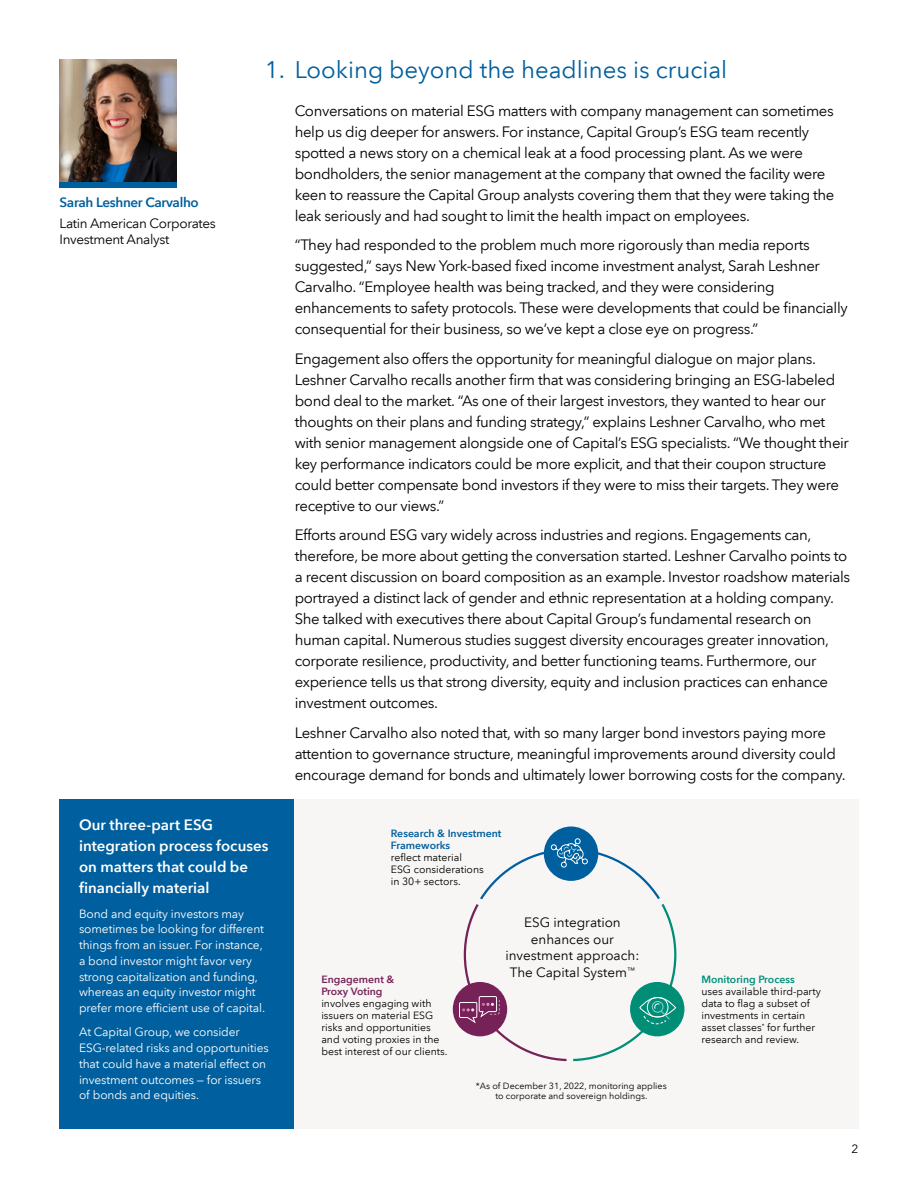
<style>
.page{position:relative;width:918px;height:1188px;background:#fff}
.page>*{position:absolute;margin:0;border:0;box-sizing:border-box;transform-origin:0 0}
.Heading_H4{font:24px "Avenir Next LT Com";color:#005f9e}
.Body_Copy{font:15px/21px "Avenir Next LT Com";letter-spacing:-.025em;color:#000}
.sidebar_H5{font:600 15px/21px "Avenir Next LT Com";color:#fff}
.Body_Copy-2{font:13.5px/16.5px "Avenir Next LT Com";color:#000;text-align:center}
.Body_Copy-3{font:13.5px/16.2px "Avenir Next LT Com";letter-spacing:-.025em;color:#000}
.Body_Copy-4{font:600 13.5px "Avenir Next LT Com";letter-spacing:-.025em;color:#005f9e}
.Notes_Body_copy{font:12px/15.8px "Avenir Next LT Com";letter-spacing:-.01em;color:#fff}
.t1{font:12px "Avenir Next LT Com";color:#000}
.Body_Copy-5{font:10.5px/12px "Avenir Next LT Com";color:#000}
.Body_Copy-6{font:9px/10.5px "Avenir Next LT Com";color:#000;text-align:center}
.s1{font-weight:600;color:#005f9e}
.s2{font-weight:600;color:#762157}
.s3{font-weight:600;color:#008e77}
</style>
<div class="page">
<div style="left:60px;top:799px;width:798px;height:330px;background:#f7f6f5"></div>
<div style="left:544px;top:827px;width:54px;height:54px;background:#005f9e;border-radius:50%"></div>
<div style="left:453px;top:982px;width:54px;height:54px;background:#762157;border-radius:50%"></div>
<div style="left:630px;top:982px;width:54px;height:54px;background:#008e77;border-radius:50%"></div>
<svg style="left:459px;top:838px;width:217px;height:223px"></svg>
<img style="left:60px;top:60px;width:117px;height:122px">
<div style="left:60px;top:182px;width:117px;height:5px;background:#005f9e"></div>
<div style="left:60px;top:799px;width:234px;height:329px;background:#005f9e"></div>
<p class="Body_Copy-4" style="left:60px;top:194px;width:141px">Sarah Leshner Carvalho</p>
<p class="Body_Copy-3" style="left:60px;top:215px;width:158px">Latin American Corporates<br>Investment Analyst</p>
<h4 class="Heading_H4" style="left:265px;top:55px;width:464px">1. Looking beyond the headlines is crucial</h4>
<p class="Body_Copy" style="left:295px;top:100px;width:541px">Conversations on material ESG matters with company management can sometimes help us dig deeper for answers. For instance, Capital Group’s ESG team recently spotted a news story on a chemical leak at a food processing plant. As we were bondholders, the senior management at the company that owned the facility were keen to reassure the Capital Group analysts covering them that they were taking the leak seriously and had sought to limit the health impact on employees.</p>
<p class="Body_Copy" style="left:295px;top:234px;width:555px">“They had responded to the problem much more rigorously than media reports suggested,” says New York-based fixed income investment analyst, Sarah Leshner Carvalho. “Employee health was being tracked, and they were considering enhancements to safety protocols. These were developments that could be financially consequential for their business, so we’ve kept a close eye on progress.”</p>
<p class="Body_Copy" style="left:295px;top:348px;width:556px">Engagement also offers the opportunity for meaningful dialogue on major plans.<br>Leshner Carvalho recalls another firm that was considering bringing an ESG-labeled bond deal to the market. “As one of their largest investors, they wanted to hear our thoughts on their plans and funding strategy,” explains Leshner Carvalho, who met with senior management alongside one of Capital’s ESG specialists. “We thought their key performance indicators could be more explicit, and that their coupon structure could better compensate bond investors if they were to miss their targets. They were receptive to our views.”</p>
<p class="Body_Copy" style="left:295px;top:524px;width:557px">Efforts around ESG vary widely across industries and regions. Engagements can, therefore, be more about getting the conversation started. Leshner Carvalho points to a recent discussion on board composition as an example. Investor roadshow materials portrayed a distinct lack of gender and ethnic representation at a holding company.<br>She talked with executives there about Capital Group’s fundamental research on human capital. Numerous studies suggest diversity encourages greater innovation, corporate resilience, productivity, and better functioning teams. Furthermore, our experience tells us that strong diversity, equity and inclusion practices can enhance investment outcomes.</p>
<p class="Body_Copy" style="left:295px;top:722px;width:553px">Leshner Carvalho also noted that, with so many larger bond investors paying more attention to governance structure, meaningful improvements around diversity could encourage demand for bonds and ultimately lower borrowing costs for the company.</p>
<h5 class="sidebar_H5" style="left:79px;top:815px;width:191px">Our three-part ESG integration process focuses on matters that could be financially material</h5>
<p class="Notes_Body_copy" style="left:79px;top:906px;width:188px">Bond and equity investors may sometimes be looking for different things from an issuer. For instance, a bond investor might favor very strong capitalization and funding, whereas an equity investor might prefer more efficient use of capital.</p>
<p class="Notes_Body_copy" style="left:79px;top:1024px;width:191px">At Capital Group, we consider<br>ESG-related risks and opportunities that could have a material effect on investment outcomes — for issuers of bonds and equities.</p>
<p class="Body_Copy-5" style="left:391px;top:827px;width:112px"><span class="s1">Research &amp; Investment<br>Frameworks<br></span>reflect material<br>ESG considerations<br>in 30+ sectors.</p>
<p class="Body_Copy-5" style="left:321px;top:973px;width:128px"><span class="s2">Engagement &amp;<br>Proxy Voting<br></span>involves engaging with issuers on material ESG risks and opportunities and voting proxies in the best interest of our clients.</p>
<p class="Body_Copy-2" style="left:505px;top:915px;width:136px">ESG integration enhances our investment approach:<br>The Capital System<sup>™</sup></p>
<p class="Body_Copy-6" style="left:476px;top:1080px;width:192px">*As of December 31, 2022, monitoring applies to corporate and sovereign holdings.</p>
<p class="Body_Copy-5" style="left:701px;top:974px;width:121px"><span class="s3">Monitoring Process<br></span>uses available third-party data to flag a subset of investments in certain asset classes<sup>*</sup> for further research and review.</p>
<p class="t1" style="left:852px;top:1141px;width:8px">2</p>
</div>
